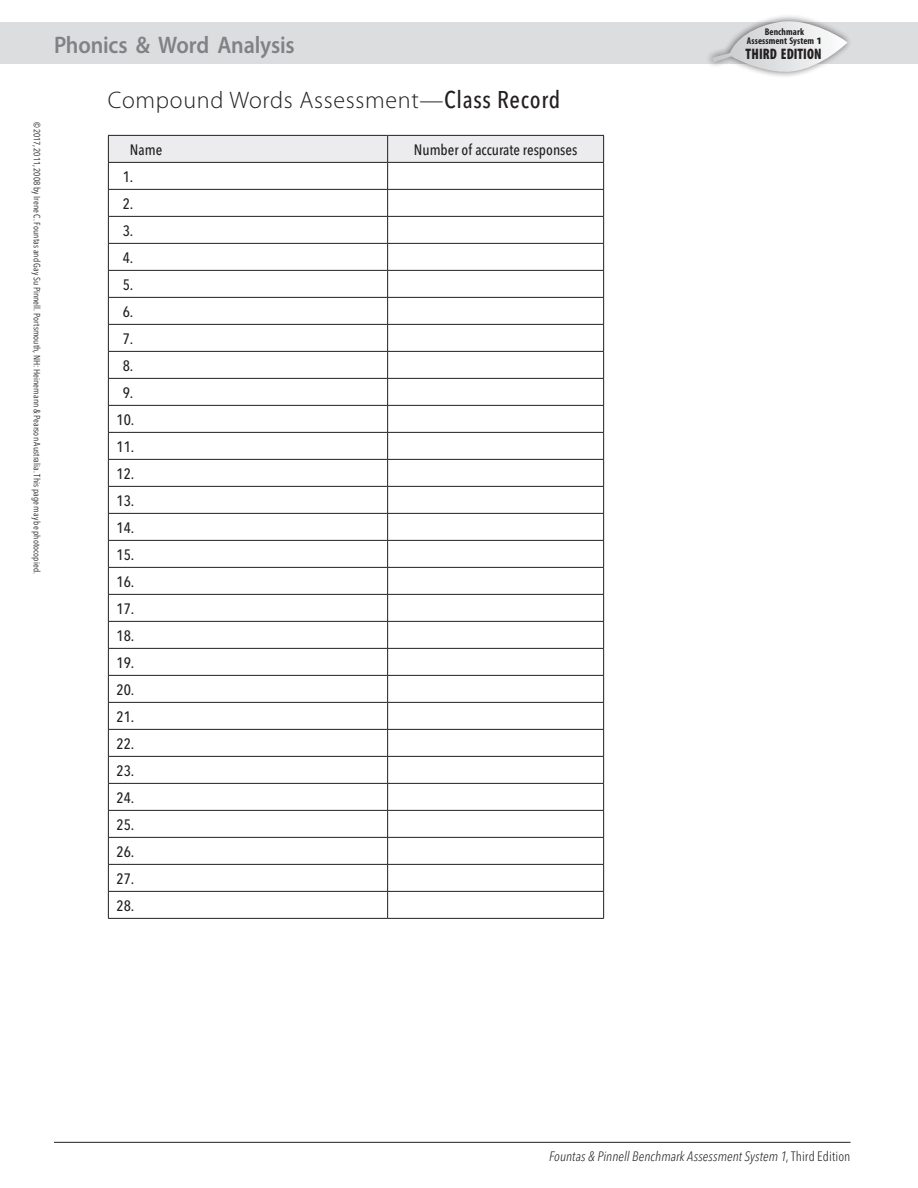
<style>
.page{position:relative;width:918px;height:1188px;background:#fff}
.page>*{position:absolute;margin:0;border:0;box-sizing:border-box;transform-origin:0 0}
.t1{font:300 24px "Myriad Pro";letter-spacing:.03em;color:#231f20}
.t2{font:600 24px "Myriad Pro";letter-spacing:-.01em;color:#808285;scale:.92 1}
.t3{font:900 condensed 15.3px "Myriad Pro";letter-spacing:.005em;color:#231f20;scale:.91 1}
.t4{font:500 condensed 15px/27px "Avenir Next LT Pro";color:#231f20;text-align:center}
.t5{font:italic 300 condensed 13.5px "Avenir Next LT Pro";letter-spacing:.005em;color:#231f20}
.t6{font:700 condensed 9.75px/9px "Myriad Pro";letter-spacing:.01em;color:#231f20;text-align:center}
.t7{font:condensed 9px "Avenir Next LT Pro";letter-spacing:.01em;color:#231f20}
.s1{font-weight:900;font-stretch:normal}
.s2{font-family:"Avenir Next LT Pro";font-weight:500;font-stretch:condensed}
.s3{font-style:normal}
</style>
<div class="page">
<div style="left:0;top:22px;width:918px;height:42px;background:#dcdddf"></div>
<svg style="left:709px;top:16px;width:140px;height:61px"></svg>
<hr style="left:54px;top:1142px;width:796px;height:1px;background:#231f20">
<hr style="left:108px;top:918px;width:280px;height:1px;background:#231f20">
<hr style="left:388px;top:918px;width:216px;height:1px;background:#231f20">
<svg style="left:108px;top:135px;width:496px;height:783px"></svg>
<p class="t7" style="left:42px;top:122px;width:454px;rotate:90deg">© 2017, 2011, 2008 by Irene C. Fountas and Gay Su Pinnell. Portsmouth, NH: Heinemann &amp; Pearson Australia. This page may be photocopied.</p>
<h1 class="t2" style="left:54px;top:31px;width:263px">Phonics &amp; Word Analysis</h1>
<p class="t6" style="left:747px;top:28px;width:77px">Benchmark<br>Assessment System <span class="s1">1</span></p>
<h2 class="t3" style="left:746px;top:46px;width:85px">THIRD EDITION</h2>
<h1 class="t1" style="left:108px;top:87px;width:454px">Compound Words Assessment—<span class="s2">Class Record</span></h1>
<h3 class="t4" style="left:130px;top:136px;width:34px">Name</h3>
<h3 class="t4" style="left:414px;top:136px;width:165px">Number of accurate responses</h3>
<h3 class="t4" style="left:116px;top:163px;width:19px">1.<br>2.<br>3.<br>4.<br>5.<br>6.<br>7.<br>8.<br>9.<br>10.<br>11.<br>12.<br>13.<br>14.<br>15.<br>16.<br>17.<br>18.<br>19.<br>20.<br>21.<br>22.<br>23.<br>24.<br>25.<br>26.<br>27.<br>28.</h3>
<h3 class="t5" style="left:549px;top:1148px;width:303px">Fountas &amp; Pinnell Benchmark Assessment System 1<span class="s3">, Third Edition</span></h3>
</div>
